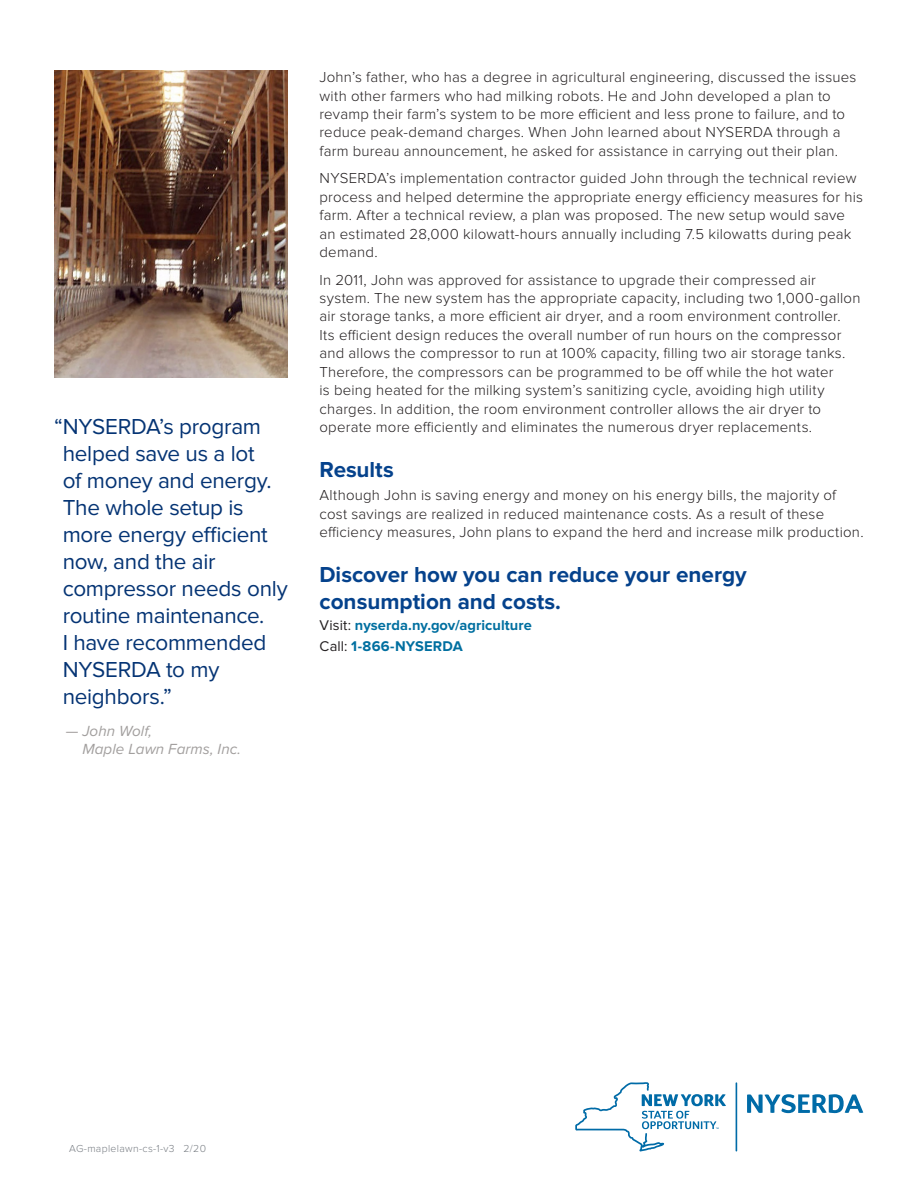
<style>
.page{position:relative;width:918px;height:1188px;background:#fff}
.page>*{position:absolute;margin:0;border:0;box-sizing:border-box;transform-origin:0 0}
.CS_Quote{font:22.5px/27px "Proxima Nova";letter-spacing:-.015em;color:#053474}
.CS_Sub_1{font:700 22.5px/27px "Proxima Nova";color:#05428c}
.CS_Quote_Person{font:italic 15.15px/18.3px "Proxima Nova";letter-spacing:.005em;color:#a29f9e}
.CS_Body_Text{font:300 15px/18.5px "Proxima Nova";letter-spacing:.015em;color:#231f20}
.t1{font:700 14.7px "Proxima Nova";letter-spacing:.005em;color:#006fa0}
.t2{font:300 10.5px "Proxima Nova";letter-spacing:.03em;color:#787d83}
.s1{font-weight:400;color:#231f20}
</style>
<div class="page">
<svg style="left:747px;top:1094px;width:116px;height:19px"></svg>
<hr style="left:736px;top:1082px;width:1px;height:69px;background:#006ba7">
<svg style="left:575px;top:1082px;width:151px;height:69px"></svg>
<img style="left:54px;top:70px;width:234px;height:308px">
<p class="CS_Body_Text" style="left:320px;top:68px;width:538px">John’s father, who has a degree in agricultural engineering, discussed the issues with other farmers who had milking robots. He and John developed a plan to revamp their farm’s system to be more efficient and less prone to failure, and to reduce peak-demand charges. When John learned about NYSERDA through a farm bureau announcement, he asked for assistance in carrying out their plan.</p>
<p class="CS_Body_Text" style="left:320px;top:169px;width:545px">NYSERDA’s implementation contractor guided John through the technical review process and helped determine the appropriate energy efficiency measures for his farm. After a technical review, a plan was proposed. The new setup would save an estimated 28,000 kilowatt-hours annually including 7.5 kilowatts during peak demand.</p>
<p class="CS_Body_Text" style="left:320px;top:271px;width:543px">In 2011, John was approved for assistance to upgrade their compressed air system. The new system has the appropriate capacity, including two 1,000-gallon air storage tanks, a more efficient air dryer, and a room environment controller.<br>Its efficient design reduces the overall number of run hours on the compressor and allows the compressor to run at 100% capacity, filling two air storage tanks.<br>Therefore, the compressors can be programmed to be off while the hot water<br>is being heated for the milking system’s sanitizing cycle, avoiding high utility charges. In addition, the room environment controller allows the air dryer to</p>
<p class="CS_Quote" style="left:54px;top:414px;width:209px">“NYSERDA’s program</p>
<p class="CS_Body_Text" style="left:320px;top:418px;width:494px">operate more efficiently and eliminates the numerous dryer replacements.</p>
<p class="CS_Quote" style="left:63px;top:441px;width:227px">helped save us a lot<br>of money and energy.<br>The whole setup is more energy efficient now, and the air compressor needs only routine maintenance.<br>I have recommended<br>NYSERDA to my neighbors.”</p>
<p class="CS_Quote_Person" style="left:82px;top:722px;width:160px;text-indent:-17px">— John Wolf,<br>Maple Lawn Farms, Inc.</p>
<p class="CS_Sub_1" style="left:320px;top:457px;width:76px">Results</p>
<p class="CS_Body_Text" style="left:320px;top:486px;width:546px">Although John is saving energy and money on his energy bills, the majority of cost savings are realized in reduced maintenance costs. As a result of these efficiency measures, John plans to expand the herd and increase milk production.</p>
<p class="CS_Sub_1" style="left:320px;top:562px;width:429px">Discover how you can reduce your energy consumption and costs.</p>
<p class="t1" style="left:320px;top:617px;width:214px"><span class="s1">Visit:</span> nyserda.ny.gov/agriculture</p>
<p class="t1" style="left:320px;top:638px;width:145px"><span class="s1">Call:</span> 1-866-NYSERDA</p>
<p class="t2" style="left:69px;top:1142px;width:139px">AG-maplelawn-cs-1-v3 2/20</p>
</div>
